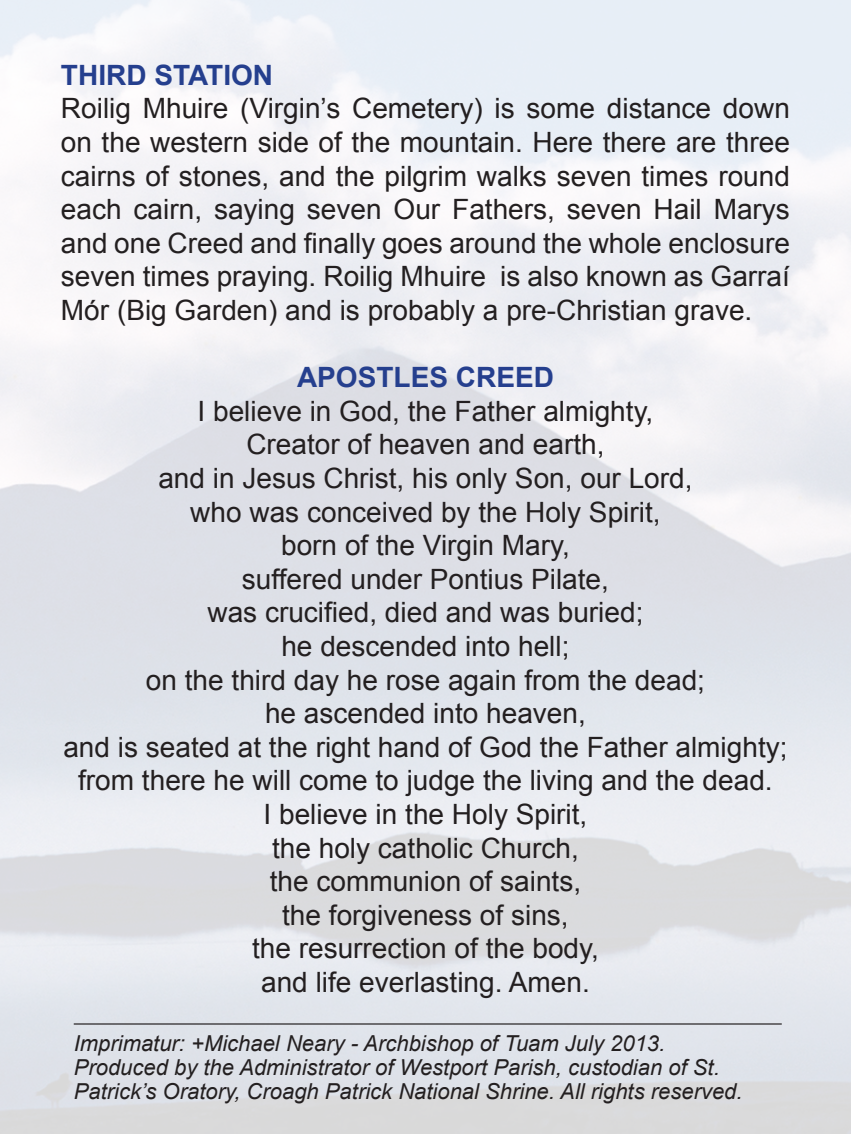
<style>
.page{position:relative;width:851px;height:1134px;background:#fff}
.page>*{position:absolute;margin:0;border:0;box-sizing:border-box;transform-origin:0 0}
.t1{font:28px/33.6px "Arial";color:#231f20;text-align:justify}
.t2{font:700 28px "Arial";color:#253f8e}
.t3{font:italic 22px/24px "Arial";color:#231f20}
</style>
<div class="page">
<hr style="left:74px;top:1023px;width:707px;height:2px;background:#231f20">
<p class="t2" style="left:61px;top:56px;width:214px">THIRD STATION</p>
<p class="t1" style="left:61px;top:92px;width:730px">Roilig Mhuire (Virgin’s Cemetery) is some distance down on the western side of the mountain. Here there are three cairns of stones, and the pilgrim walks seven times round each cairn, saying seven Our Fathers, seven Hail Marys and one Creed and finally goes around the whole enclosure seven times praying. Roilig Mhuire is also known as Garraí Mór (Big Garden) and is probably a pre-Christian grave.</p>
<p class="t2" style="left:297px;top:359px;width:258px">APOSTLES CREED</p>
<p class="t1" style="left:63px;top:394px;width:725px;text-align:center">I believe in God, the Father almighty,<br>Creator of heaven and earth,<br>and in Jesus Christ, his only Son, our Lord,<br>who was conceived by the Holy Spirit,<br>born of the Virgin Mary,<br>suffered under Pontius Pilate,<br>was crucified, died and was buried;<br>he descended into hell;<br>on the third day he rose again from the dead;<br>he ascended into heaven,<br>and is seated at the right hand of God the Father almighty; from there he will come to judge the living and the dead.<br>I believe in the Holy Spirit,<br>the holy catholic Church,<br>the communion of saints,<br>the forgiveness of sins,<br>the resurrection of the body,<br>and life everlasting. Amen.</p>
<p class="t3" style="left:74px;top:1031px;width:670px">Imprimatur: +Michael Neary - Archbishop of Tuam July 2013.<br>Produced by the Administrator of Westport Parish, custodian of St.<br>Patrick’s Oratory, Croagh Patrick National Shrine. All rights reserved.</p>
</div>
